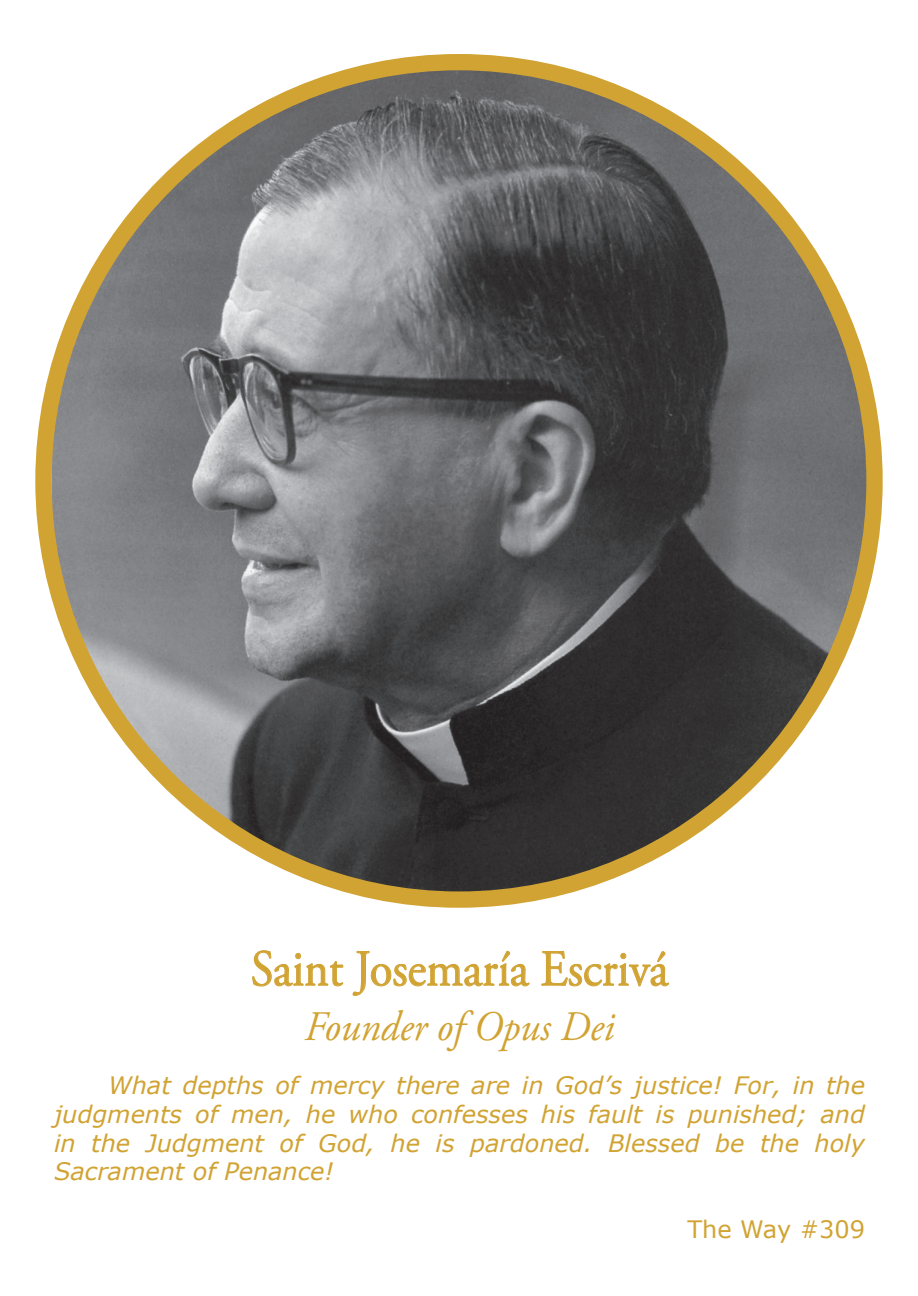
<style>
.page{position:relative;width:918px;height:1296px;background:#fff}
.page>*{position:absolute;margin:0;border:0;box-sizing:border-box;transform-origin:0 0}
.t1{font:51px "Adobe Garamond Pro";color:#d1a333;scale:.92 1}
.t2{font:italic 42px "Adobe Garamond Pro";color:#d1a333;scale:.95 1}
.t3{font:italic 24px/28.8px "Verdana";color:#d1a333;text-align:justify}
.t4{font:24px "Verdana";color:#d1a333}
</style>
<div class="page">
<img style="left:35px;top:54px;width:848px;height:854px">
<svg style="left:252px;top:950px;width:418px;height:46px"></svg>
<p class="t1" style="left:251px;top:938px;width:455px">Saint Josemaría Escrivá</p>
<p class="t2" style="left:305px;top:1002px;width:328px">Founder of Opus Dei</p>
<p class="t3" style="left:54px;top:1071px;width:813px;text-indent:54px">What depths of mercy there are in God’s justice! For, in the judgments of men, he who confesses his fault is punished; and in the Judgment of God, he is pardoned. Blessed be the holy Sacrament of Penance!</p>
<p class="t4" style="left:688px;top:1213px;width:179px">The Way #309</p>
</div>
